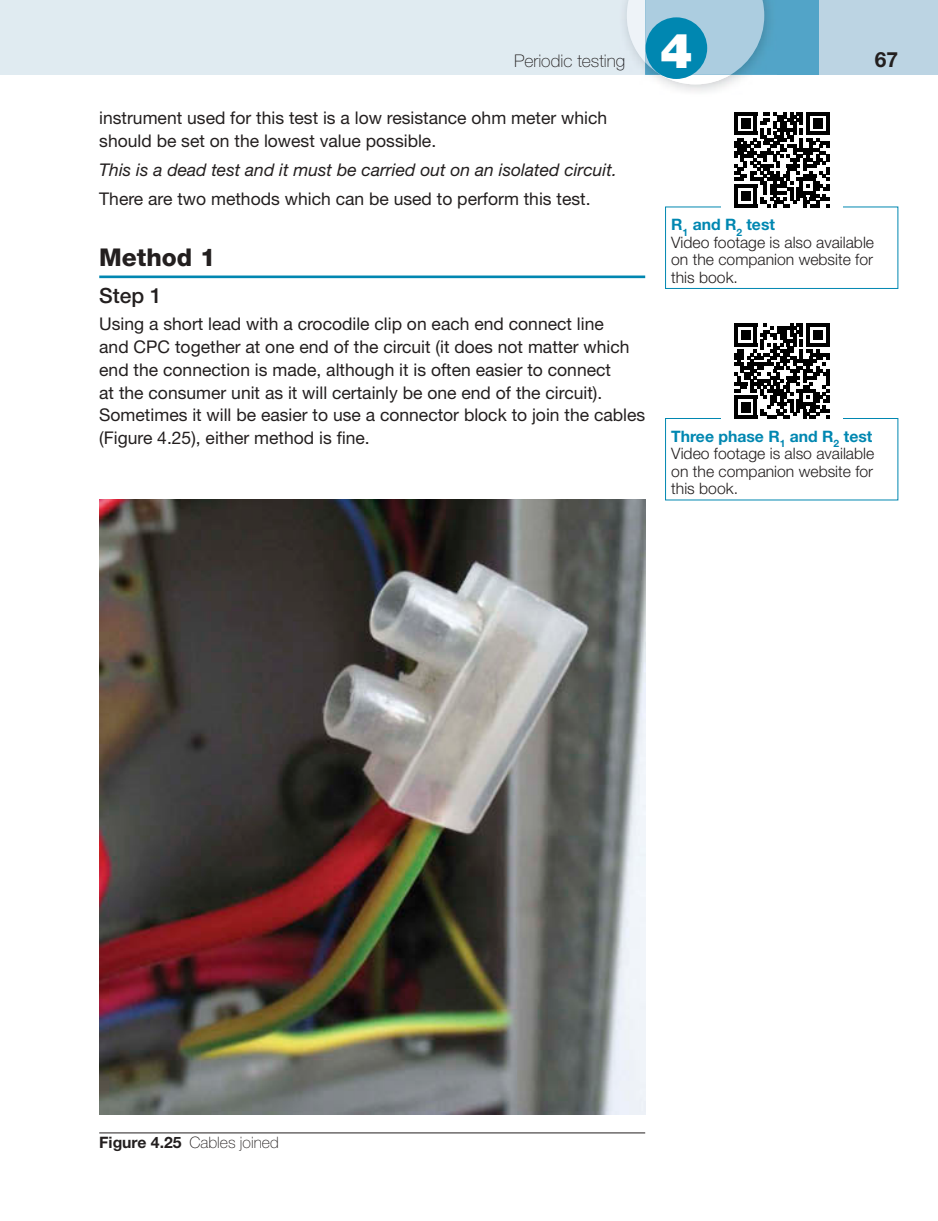
<style>
.page{position:relative;width:938px;height:1221px;background:#fff}
.page>*{position:absolute;margin:0;border:0;box-sizing:border-box;transform-origin:0 0}
.t1{font:900 48.3px "Helvetica Neue";color:#fff}
.t2{font:800 24.5px "Helvetica Neue";color:#231f1f}
.t3{font:500 21px "Helvetica Neue";color:#231f1f}
.t4{font:700 21px "Helvetica Neue";color:#231f1f}
.t5{font:17.5px/22.8px "Helvetica Neue";color:#231f1f}
.t6{font:italic 17.5px "Helvetica Neue";color:#231f1f}
.t7{font:100 17.5px "Helvetica Neue";color:#231f1f}
.t8{font:300 15.75px/17.5px "Helvetica Neue";color:#231f1f}
.t9{font:100 15.75px "Helvetica Neue";color:#231f1f}
.s1{font-weight:700;color:#0087b1}
.s2{font-weight:700}
</style>
<div class="page">
<hr style="left:99px;top:275px;width:546px;height:3px;background:#0087b1">
<img style="left:99px;top:499px;width:546px;height:615px">
<hr style="left:99px;top:1132px;width:546px;height:1px;background:#231f1f">
<div style="left:665px;top:206px;width:233px;height:83px;border:1px solid #0087b1"></div>
<div style="left:720px;top:112px;width:122px;height:97px;background:#fff"></div>
<svg style="left:734px;top:112px;width:95px;height:95px"></svg>
<div style="left:665px;top:418px;width:233px;height:82px;border:1px solid #0087b1"></div>
<div style="left:720px;top:323px;width:122px;height:97px;background:#fff"></div>
<svg style="left:734px;top:323px;width:95px;height:95px"></svg>
<div style="left:0;top:0;width:937px;height:75px;background:#e0ebf1"></div>
<div style="left:797px;top:0;width:140px;height:75px;background:#bcd4e3"></div>
<div style="left:645px;top:0;width:173px;height:75px;background:#52a4c8"></div>
<img style="left:625px;top:0;width:145px;height:92px">
<svg style="left:627px;top:0;width:137px;height:84px"></svg>
<div style="left:645px;top:17px;width:62px;height:62px;background:#0087b1;border-radius:50%"></div>
<p class="t7" style="left:514px;top:54px;width:113px">Periodic testing</p>
<p class="t5" style="left:99px;top:108px;width:509px">instrument used for this test is a low resistance ohm meter which should be set on the lowest value possible.</p>
<p class="t6" style="left:99px;top:163px;width:519px">This is a dead test and it must be carried out on an isolated circuit.</p>
<p class="t5" style="left:99px;top:189px;width:493px">There are two methods which can be used to perform this test.</p>
<h2 class="t2" style="left:99px;top:249px;width:118px">Method 1</h2>
<p class="t3" style="left:99px;top:288px;width:64px">Step 1</p>
<p class="t5" style="left:99px;top:314px;width:547px">Using a short lead with a crocodile clip on each end connect line<br>and CPC together at one end of the circuit (it does not matter which end the connection is made, although it is often easier to connect<br>at the consumer unit as it will certainly be one end of the circuit).<br>Sometimes it will be easier to use a connector block to join the cables (Figure 4.25), either method is fine.</p>
<h1 class="t1" style="left:660px;top:33px;width:34px">4</h1>
<p class="t4" style="left:874px;top:52px;width:25px">67</p>
<p class="t8" style="left:671px;top:217px;width:204px"><span class="s1">R</span><sub>1</sub> <span class="s1">and R</span><sub>2</sub> <span class="s1">test<br></span>Video footage is also available on the companion website for this book.</p>
<p class="t8" style="left:671px;top:428px;width:204px;text-align:justify"><span class="s1">Three phase R</span><sub>1</sub> <span class="s1">and R</span><sub>2</sub> <span class="s1">test </span>Video footage is also available on the companion website for this book.</p>
<p class="t9" style="left:99px;top:1136px;width:181px"><span class="s2">Figure 4.25</span> Cables joined</p>
</div>
